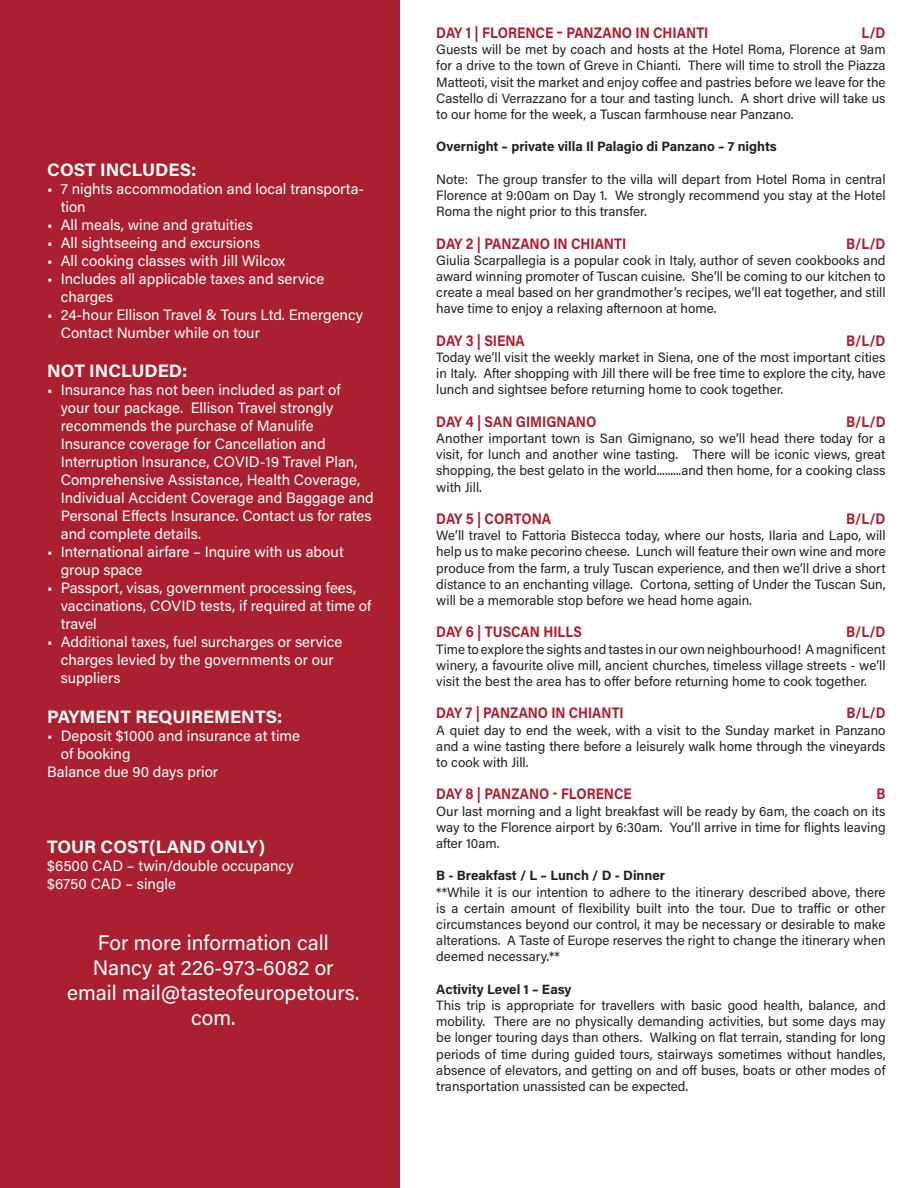
<style>
.page{position:relative;width:918px;height:1188px;background:#fff}
.page>*{position:absolute;margin:0;border:0;box-sizing:border-box;transform-origin:0 0}
.t1{font:21px/25.2px "Acumin Pro";color:#fff;text-align:center}
.t2{font:700 18px "Acumin Pro";color:#fff}
.t3{font:700 15.3px "Acumin Pro";letter-spacing:-.005em;color:#aa1f31;scale:.88 1}
.t4{font:15px/18px "Acumin Pro";color:#fff}
.t5{font:13.5px/16.2px "Acumin Pro";color:#231f20;text-align:justify}
.t6{font:700 13.5px "Acumin Pro";color:#231f20}
</style>
<div class="page">
<div style="left:0;top:0;width:400px;height:1188px;background:#aa2031"></div>
<p class="t2" style="left:47px;top:157px;width:151px">COST INCLUDES:</p>
<p class="t4" style="left:61px;top:179px;width:305px;text-indent:-14px">• 7 nights accommodation and local transporta&shy;tion</p>
<p class="t4" style="left:47px;top:215px;width:207px">• All meals, wine and gratuities</p>
<p class="t4" style="left:47px;top:233px;width:214px">• All sightseeing and excursions</p>
<p class="t4" style="left:47px;top:251px;width:240px">• All cooking classes with Jill Wilcox</p>
<p class="t4" style="left:61px;top:269px;width:265px;text-indent:-14px">• Includes all applicable taxes and service charges</p>
<p class="t4" style="left:61px;top:305px;width:304px;text-indent:-14px">• 24-hour Ellison Travel &amp; Tours Ltd. Emergency<br>Contact Number while on tour</p>
<p class="t2" style="left:47px;top:358px;width:142px">NOT INCLUDED:</p>
<p class="t4" style="left:61px;top:381px;width:314px;text-indent:-14px">• Insurance has not been included as part of<br>your tour package. Ellison Travel strongly recommends the purchase of Manulife Insurance coverage for Cancellation and Interruption Insurance, COVID-19 Travel Plan, Comprehensive Assistance, Health Coverage, Individual Accident Coverage and Baggage and Personal Effects Insurance. Contact us for rates and complete details.</p>
<p class="t4" style="left:61px;top:543px;width:285px;text-indent:-14px">• International airfare – Inquire with us about group space</p>
<p class="t4" style="left:61px;top:579px;width:312px;text-indent:-14px">• Passport, visas, government processing fees, vaccinations, COVID tests, if required at time of travel</p>
<p class="t4" style="left:61px;top:633px;width:283px;text-indent:-14px">• Additional taxes, fuel surcharges or service charges levied by the governments or our suppliers</p>
<p class="t2" style="left:47px;top:704px;width:237px">PAYMENT REQUIREMENTS:</p>
<p class="t4" style="left:61px;top:726px;width:241px;text-indent:-14px">• Deposit $1000 and insurance at time of booking</p>
<p class="t4" style="left:47px;top:762px;width:173px">Balance due 90 days prior</p>
<p class="t2" style="left:47px;top:834px;width:219px">TOUR COST(LAND ONLY)</p>
<p class="t4" style="left:47px;top:856px;width:248px">$6500 CAD – twin/double occupancy</p>
<p class="t4" style="left:47px;top:874px;width:130px">$6750 CAD – single</p>
<p class="t1" style="left:98px;top:929px;width:233px">For more information call</p>
<p class="t1" style="left:67px;top:954px;width:294px">Nancy at 226-973-6082 or email mail@tasteofeuropetours. com.</p>
<p class="t3" style="left:436px;top:22px;width:311px">DAY 1 | FLORENCE – PANZANO IN CHIANTI</p>
<p class="t3" style="left:861px;top:22px;width:29px">L/D</p>
<p class="t5" style="left:436px;top:41px;width:451px">Guests will be met by coach and hosts at the Hotel Roma, Florence at 9am for a drive to the town of Greve in Chianti. There will time to stroll the Piazza Matteoti, visit the market and enjoy coffee and pastries before we leave for the Castello di Verrazzano for a tour and tasting lunch. A short drive will take us to our home for the week, a Tuscan farmhouse near Panzano.</p>
<p class="t6" style="left:436px;top:137px;width:342px">Overnight – private villa Il Palagio di Panzano – 7 nights</p>
<p class="t5" style="left:436px;top:170px;width:451px">Note: The group transfer to the villa will depart from Hotel Roma in central Florence at 9:00am on Day 1. We strongly recommend you stay at the Hotel Roma the night prior to this transfer.</p>
<p class="t3" style="left:436px;top:232px;width:218px">DAY 2 | PANZANO IN CHIANTI</p>
<p class="t3" style="left:846px;top:232px;width:46px">B/L/D</p>
<p class="t5" style="left:436px;top:251px;width:451px">Giulia Scarpallegia is a popular cook in Italy, author of seven cookbooks and award winning promoter of Tuscan cuisine. She’ll be coming to our kitchen to create a meal based on her grandmother’s recipes, we’ll eat together, and still have time to enjoy a relaxing afternoon at home.</p>
<p class="t3" style="left:436px;top:330px;width:102px">DAY 3 | SIENA</p>
<p class="t3" style="left:846px;top:330px;width:46px">B/L/D</p>
<p class="t5" style="left:436px;top:349px;width:451px">Today we’ll visit the weekly market in Siena, one of the most important cities in Italy. After shopping with Jill there will be free time to explore the city, have lunch and sightsee before returning home to cook together.</p>
<p class="t3" style="left:436px;top:411px;width:184px">DAY 4 | SAN GIMIGNANO</p>
<p class="t3" style="left:846px;top:411px;width:46px">B/L/D</p>
<p class="t5" style="left:436px;top:430px;width:451px">Another important town is San Gimignano, so we’ll head there today for a visit, for lunch and another wine tasting. There will be iconic views, great shopping, the best gelato in the world.........and then home, for a cooking class with Jill.</p>
<p class="t3" style="left:436px;top:508px;width:132px">DAY 5 | CORTONA</p>
<p class="t3" style="left:846px;top:508px;width:46px">B/L/D</p>
<p class="t5" style="left:436px;top:527px;width:451px">We’ll travel to Fattoria Bistecca today, where our hosts, Ilaria and Lapo, will help us to make pecorino cheese. Lunch will feature their own wine and more produce from the farm, a truly Tuscan experience, and then we’ll drive a short distance to an enchanting village. Cortona, setting of Under the Tuscan Sun, will be a memorable stop before we head home again.</p>
<p class="t3" style="left:436px;top:621px;width:167px">DAY 6 | TUSCAN HILLS</p>
<p class="t3" style="left:846px;top:621px;width:46px">B/L/D</p>
<p class="t5" style="left:436px;top:640px;width:451px">Time to explore the sights and tastes in our own neighbourhood! A magnificent winery, a favourite olive mill, ancient churches, timeless village streets - we’ll visit the best the area has to offer before returning home to cook together.</p>
<p class="t3" style="left:436px;top:702px;width:214px">DAY 7 | PANZANO IN CHIANTI</p>
<p class="t3" style="left:846px;top:702px;width:46px">B/L/D</p>
<p class="t5" style="left:436px;top:721px;width:451px">A quiet day to end the week, with a visit to the Sunday market in Panzano and a wine tasting there before a leisurely walk home through the vineyards to cook with Jill.</p>
<p class="t3" style="left:436px;top:783px;width:223px">DAY 8 | PANZANO - FLORENCE</p>
<p class="t3" style="left:877px;top:783px;width:12px">B</p>
<p class="t5" style="left:436px;top:802px;width:451px">Our last morning and a light breakfast will be ready by 6am, the coach on its way to the Florence airport by 6:30am. You’ll arrive in time for flights leaving after 10am.</p>
<p class="t6" style="left:436px;top:866px;width:230px">B - Breakfast / L – Lunch / D - Dinner</p>
<p class="t5" style="left:436px;top:883px;width:451px">**While it is our intention to adhere to the itinerary described above, there is a certain amount of flexibility built into the tour. Due to traffic or other circumstances beyond our control, it may be necessary or desirable to make alterations. A Taste of Europe reserves the right to change the itinerary when deemed necessary.**</p>
<p class="t6" style="left:436px;top:980px;width:137px">Activity Level 1 – Easy</p>
<p class="t5" style="left:436px;top:997px;width:451px">This trip is appropriate for travellers with basic good health, balance, and mobility. There are no physically demanding activities, but some days may be longer touring days than others. Walking on flat terrain, standing for long periods of time during guided tours, stairways sometimes without handles, absence of elevators, and getting on and off buses, boats or other modes of transportation unassisted can be expected.</p>
</div>
